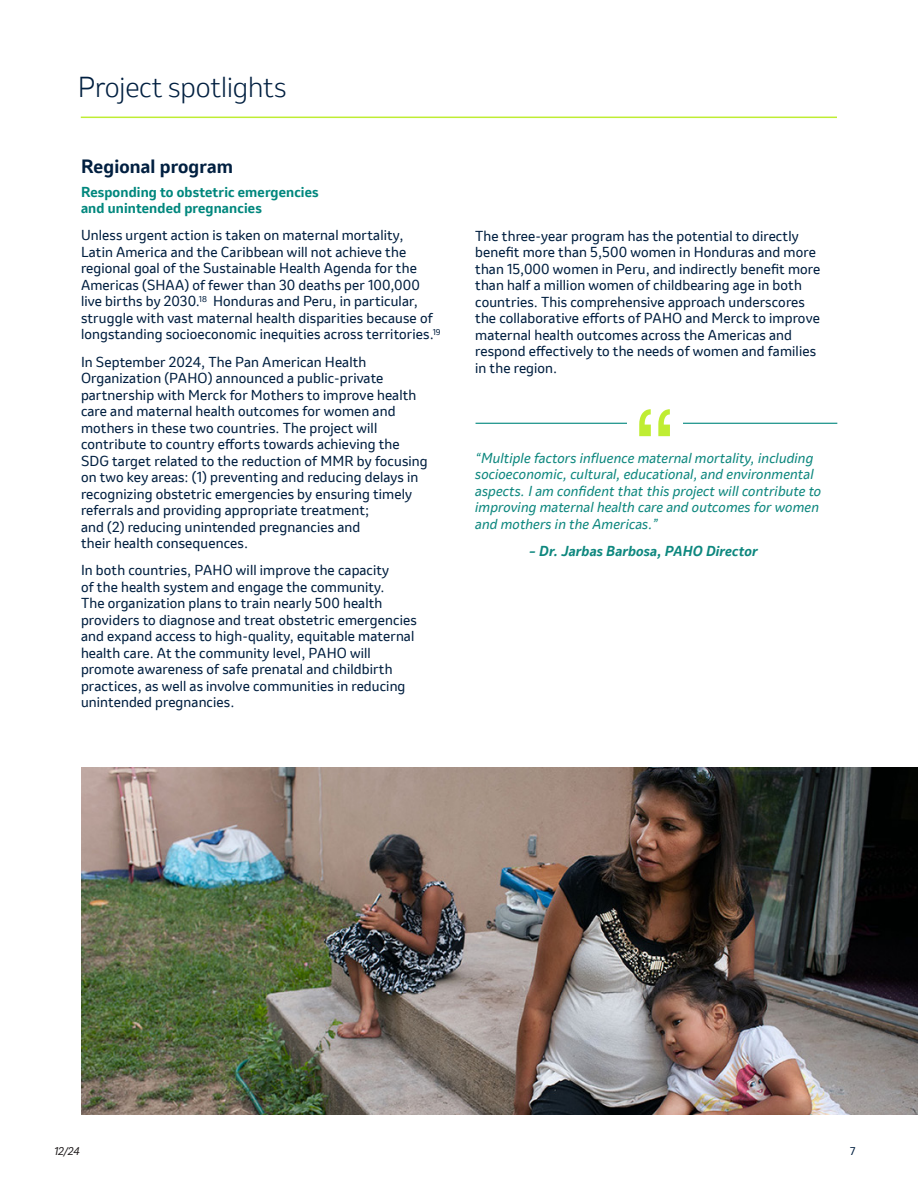
<style>
.page{position:relative;width:918px;height:1188px;background:#fff}
.page>*{position:absolute;margin:0;border:0;box-sizing:border-box;transform-origin:0 0}
.t1{font:300 27px "Invention";letter-spacing:-.005em;color:#001f40}
.t2{font:700 18px "Invention";letter-spacing:.01em;color:#001f40}
.t3{font:13.5px/16.5px "Invention";letter-spacing:.01em;color:#001f40}
.t4{font:italic 13.5px/16.5px "Invention";letter-spacing:.015em;color:#0d877e}
.t5{font:700 13.5px/16.5px "Invention";letter-spacing:.01em;color:#00877d}
.t6{font:italic 700 13.5px "Invention";letter-spacing:.015em;color:#0d877e}
.t7{font:italic 10.5px "Invention";color:#231f20}
.t8{font:10.5px "Invention";color:#001f40}
</style>
<div class="page">
<hr style="left:476px;top:423px;width:361px;height:1px;background:#00877d">
<div style="left:627px;top:406px;width:55px;height:37px;background:#fff"></div>
<svg style="left:639px;top:409px;width:31px;height:27px"></svg>
<img style="left:81px;top:768px;width:837px;height:347px">
<hr style="left:81px;top:117px;width:756px;height:1px;background:#bfed33">
<p class="t1" style="left:78px;top:69px;width:210px">Project spotlights</p>
<p class="t2" style="left:81px;top:154px;width:154px">Regional program</p>
<p class="t5" style="left:81px;top:183px;width:239px">Responding to obstetric emergencies and unintended pregnancies</p>
<p class="t3" style="left:81px;top:227px;width:361px">Unless urgent action is taken on maternal mortality,<br>Latin America and the Caribbean will not achieve the regional goal of the Sustainable Health Agenda for the Americas (SHAA) of fewer than 30 deaths per 100,000 live births by 2030.<sup>18</sup> Honduras and Peru, in particular, struggle with vast maternal health disparities because of longstanding socioeconomic inequities across territories.<sup>19</sup></p>
<p class="t3" style="left:81px;top:353px;width:348px">In September 2024, The Pan American Health Organization (PAHO) announced a public-private partnership with Merck for Mothers to improve health care and maternal health outcomes for women and mothers in these two countries. The project will contribute to country efforts towards achieving the SDG target related to the reduction of MMR by focusing on two key areas: (1) preventing and reducing delays in recognizing obstetric emergencies by ensuring timely referrals and providing appropriate treatment;<br>and (2) reducing unintended pregnancies and<br>their health consequences.</p>
<p class="t3" style="left:81px;top:562px;width:337px">In both countries, PAHO will improve the capacity<br>of the health system and engage the community.<br>The organization plans to train nearly 500 health providers to diagnose and treat obstetric emergencies and expand access to high-quality, equitable maternal health care. At the community level, PAHO will promote awareness of safe prenatal and childbirth practices, as well as involve communities in reducing unintended pregnancies.</p>
<p class="t3" style="left:475px;top:227px;width:347px">The three-year program has the potential to directly benefit more than 5,500 women in Honduras and more than 15,000 women in Peru, and indirectly benefit more than half a million women of childbearing age in both countries. This comprehensive approach underscores the collaborative efforts of PAHO and Merck to improve maternal health outcomes across the Americas and respond effectively to the needs of women and families in the region.</p>
<p class="t4" style="left:475px;top:449px;width:347px">“Multiple factors influence maternal mortality, including socioeconomic, cultural, educational, and environmental aspects. I am confident that this project will contribute to improving maternal health care and outcomes for women and mothers in the Americas.”</p>
<p class="t6" style="left:529px;top:541px;width:230px">– Dr. Jarbas Barbosa, PAHO Director</p>
<p class="t7" style="left:54px;top:1144px;width:27px">12/24</p>
<p class="t8" style="left:850px;top:1144px;width:7px">7</p>
</div>
